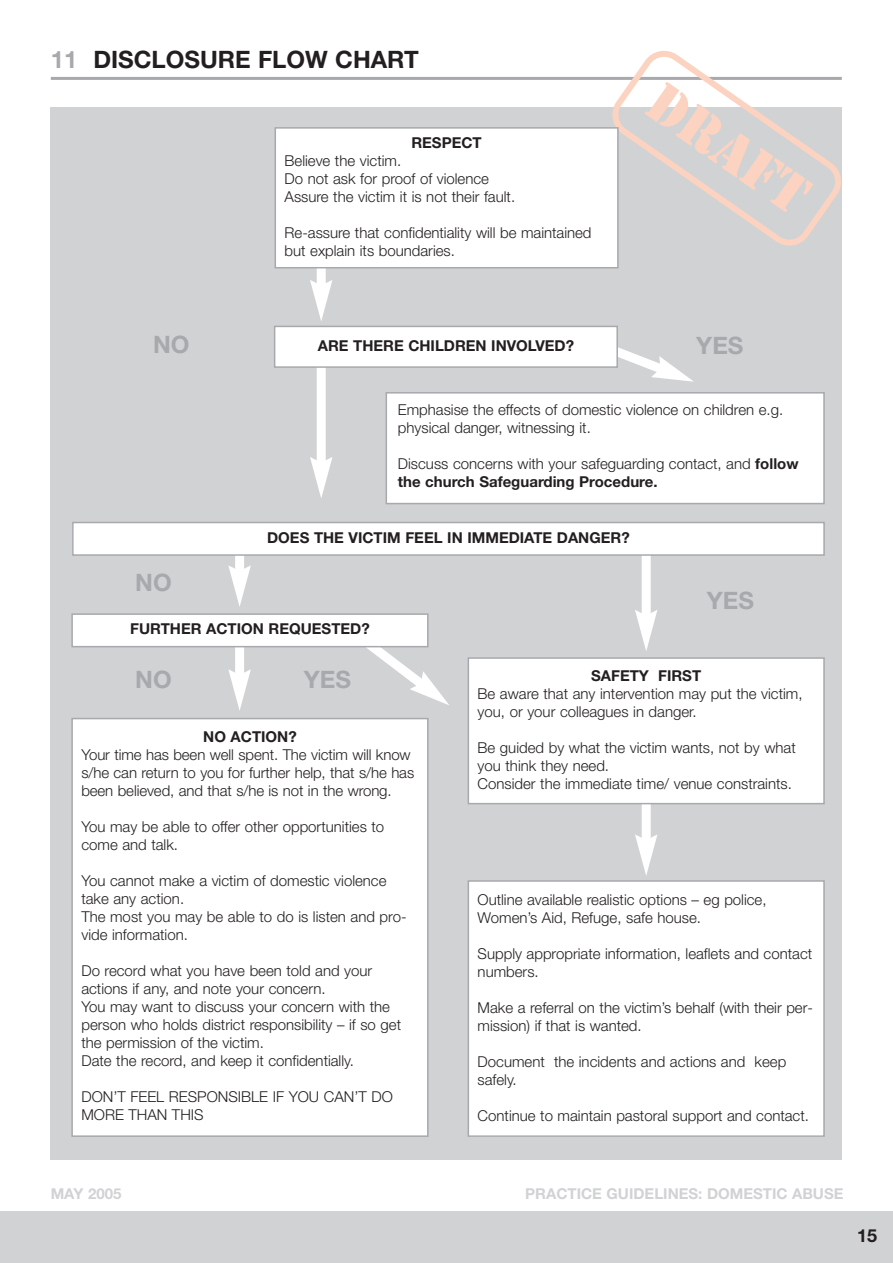
<style>
.page{position:relative;width:893px;height:1263px;background:#fff}
.page>*{position:absolute;margin:0;border:0;box-sizing:border-box;transform-origin:0 0}
.t1{font:58.5px "Stencil";color:#fcd2c1}
.t2{font:700 24px "Helvetica Neue";color:#231f20}
.t3{font:700 24px "Helvetica Neue";color:#a7a9ac}
.t4{font:700 18px "Helvetica Neue";color:#231f20}
.t5{font:300 15px/18px "Helvetica Neue";color:#231f20}
.t6{font:700 15px "Helvetica Neue";color:#231f20}
.t7{font:700 15px "Helvetica Neue";color:#d1d2d4}
.s1{color:#a7a9ac}
.s2{font-weight:700}
</style>
<div class="page">
<div style="left:51px;top:107px;width:791px;height:1052px;background:#d1d2d4"></div>
<hr style="left:51px;top:77px;width:791px;height:3px;background:#a7a9ac">
<div style="left:0;top:1212px;width:893px;height:51px;background:#d1d2d4"></div>
<svg style="left:612px;top:51px;width:230px;height:195px"></svg>
<div style="left:72px;top:719px;width:356px;height:417px;background:#fff"></div>
<div style="left:71px;top:718px;width:357px;height:419px;border:2px solid #a7a9ac"></div>
<div style="left:468px;top:881px;width:356px;height:255px;background:#fff"></div>
<div style="left:468px;top:880px;width:357px;height:257px;border:2px solid #a7a9ac"></div>
<div style="left:317px;top:258px;width:9px;height:30px;background:#fff"></div>
<svg style="left:310px;top:280px;width:22px;height:41px"></svg>
<div style="left:317px;top:348px;width:9px;height:117px;background:#fff"></div>
<svg style="left:310px;top:457px;width:22px;height:41px"></svg>
<div style="left:275px;top:128px;width:343px;height:140px;background:#fff"></div>
<div style="left:274px;top:127px;width:345px;height:141px;border:2px solid #a7a9ac"></div>
<svg style="left:618px;top:347px;width:76px;height:35px"></svg>
<svg style="left:352px;top:628px;width:97px;height:77px"></svg>
<div style="left:642px;top:784px;width:9px;height:58px;background:#fff"></div>
<svg style="left:635px;top:834px;width:22px;height:42px"></svg>
<div style="left:386px;top:393px;width:438px;height:111px;background:#fff"></div>
<div style="left:386px;top:392px;width:439px;height:112px;border:2px solid #a7a9ac"></div>
<div style="left:468px;top:658px;width:356px;height:146px;background:#fff"></div>
<div style="left:468px;top:657px;width:357px;height:147px;border:2px solid #a7a9ac"></div>
<div style="left:642px;top:532px;width:9px;height:86px;background:#fff"></div>
<svg style="left:635px;top:610px;width:22px;height:41px"></svg>
<div style="left:235px;top:526px;width:9px;height:47px;background:#fff"></div>
<svg style="left:228px;top:565px;width:23px;height:42px"></svg>
<div style="left:235px;top:636px;width:9px;height:41px;background:#fff"></div>
<svg style="left:228px;top:669px;width:23px;height:41px"></svg>
<div style="left:73px;top:523px;width:751px;height:32px;background:#fff"></div>
<div style="left:72px;top:522px;width:753px;height:34px;border:2px solid #a7a9ac"></div>
<div style="left:72px;top:614px;width:356px;height:33px;background:#fff"></div>
<div style="left:71px;top:613px;width:357px;height:34px;border:2px solid #a7a9ac"></div>
<div style="left:275px;top:326px;width:342px;height:41px;background:#fff"></div>
<div style="left:274px;top:326px;width:344px;height:42px;border:2px solid #a7a9ac"></div>
<h2 class="t2" style="left:51px;top:51px;width:369px"><span class="s1">11</span> DISCLOSURE FLOW CHART</h2>
<p class="t6" style="left:411px;top:137px;width:72px">RESPECT</p>
<p class="t5" style="left:285px;top:153px;width:232px">Believe the victim.<br>Do not ask for proof of violence<br>Assure the victim it is not their fault.</p>
<p class="t5" style="left:285px;top:225px;width:308px">Re-assure that confidentiality will be maintained but explain its boundaries.</p>
<h1 class="t1" style="left:673px;top:67px;width:184px;rotate:35deg">DRAFT</h1>
<h2 class="t3" style="left:153px;top:336px;width:38px">NO</h2>
<h2 class="t3" style="left:135px;top:574px;width:38px">NO</h2>
<p class="t6" style="left:318px;top:340px;width:258px">ARE THERE CHILDREN INVOLVED?</p>
<h2 class="t3" style="left:696px;top:337px;width:49px">YES</h2>
<p class="t5" style="left:398px;top:402px;width:387px">Emphasise the effects of domestic violence on children e.g. physical danger, witnessing it.</p>
<p class="t5" style="left:398px;top:456px;width:402px">Discuss concerns with your safeguarding contact, and <span class="s2">follow the church Safeguarding Procedure.</span></p>
<p class="t6" style="left:267px;top:532px;width:364px">DOES THE VICTIM FEEL IN IMMEDIATE DANGER?</p>
<h2 class="t3" style="left:707px;top:592px;width:49px">YES</h2>
<p class="t6" style="left:130px;top:624px;width:241px">FURTHER ACTION REQUESTED?</p>
<h2 class="t3" style="left:135px;top:671px;width:38px">NO</h2>
<h2 class="t3" style="left:304px;top:671px;width:49px">YES</h2>
<p class="t6" style="left:591px;top:670px;width:112px">SAFETY FIRST</p>
<p class="t5" style="left:478px;top:686px;width:326px">Be aware that any intervention may put the victim, you, or your colleagues in danger.</p>
<p class="t5" style="left:478px;top:740px;width:320px">Be guided by what the victim wants, not by what you think they need.<br>Consider the immediate time/ venue constraints.</p>
<p class="t6" style="left:203px;top:732px;width:95px">NO ACTION?</p>
<p class="t5" style="left:81px;top:747px;width:334px">Your time has been well spent. The victim will know s/he can return to you for further help, that s/he has been believed, and that s/he is not in the wrong.</p>
<p class="t5" style="left:81px;top:819px;width:304px">You may be able to offer other opportunities to come and talk.</p>
<p class="t5" style="left:81px;top:873px;width:327px">You cannot make a victim of domestic violence take any action.<br>The most you may be able to do is listen and pro&shy;vide information.</p>
<p class="t5" style="left:81px;top:963px;width:321px">Do record what you have been told and your actions if any, and note your concern.<br>You may want to discuss your concern with the person who holds district responsibility – if so get the permission of the victim.<br>Date the record, and keep it confidentially.</p>
<p class="t5" style="left:81px;top:1089px;width:313px">DON’T FEEL RESPONSIBLE IF YOU CAN’T DO<br>MORE THAN THIS</p>
<p class="t5" style="left:478px;top:892px;width:290px">Outline available realistic options – eg police,<br>Women’s Aid, Refuge, safe house.</p>
<p class="t5" style="left:478px;top:946px;width:336px">Supply appropriate information, leaflets and contact numbers.</p>
<p class="t5" style="left:478px;top:1000px;width:337px">Make a referral on the victim’s behalf (with their per&shy;mission) if that is wanted.</p>
<p class="t5" style="left:478px;top:1054px;width:310px">Document the incidents and actions and keep safely.</p>
<p class="t5" style="left:478px;top:1108px;width:333px">Continue to maintain pastoral support and contact.</p>
<p class="t7" style="left:51px;top:1188px;width:72px">MAY 2005</p>
<p class="t7" style="left:525px;top:1188px;width:320px">PRACTICE GUIDELINES: DOMESTIC ABUSE</p>
<p class="t4" style="left:857px;top:1229px;width:22px">15</p>
</div>
